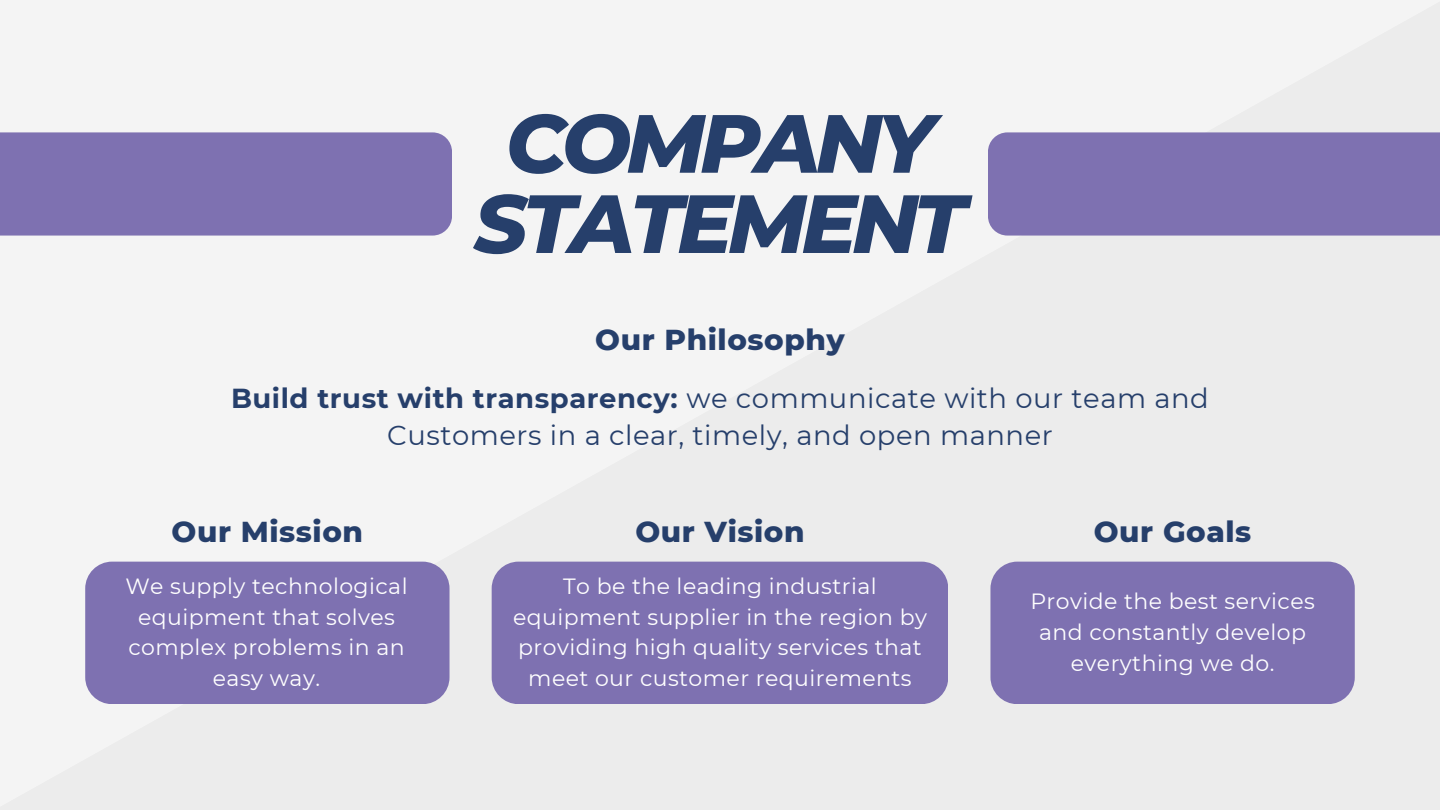
<style>
.page{position:relative;width:1440px;height:810px;background:#f4f4f4}
.page>*{position:absolute;margin:0;border:0;box-sizing:border-box;transform-origin:0 0}
.t1{font:italic 800 82.4px/80.2px "Montserrat";letter-spacing:-.06em;color:#263f6b;text-align:center}
.t2{font:800 29.4px "Montserrat";letter-spacing:.02em;color:#263f6b}
.t3{font:27.4px/37.9px "Montserrat";letter-spacing:.02em;color:#263f6b;text-align:center}
.t4{font:22px/30.8px "Montserrat";letter-spacing:.02em;color:#fff;text-align:center}
.s1{font-weight:700}
</style>
<div class="page">
<div style="left:85px;top:562px;width:364px;height:142px;background:#7e71b1;border-radius:27px"></div>
<div style="left:0;top:132px;width:452px;height:104px;background:#7e71b1"></div>
<div style="left:988px;top:132px;width:452px;height:104px;background:#7e71b1"></div>
<div style="left:492px;top:562px;width:456px;height:142px;background:#7e71b1;border-radius:27px"></div>
<div style="left:990px;top:562px;width:365px;height:142px;background:#7e71b1;border-radius:27px"></div>
<h1 class="t1" style="left:474px;top:103px;width:493px">COMPANY<br>STATEMENT</h1>
<h2 class="t2" style="left:595px;top:321px;width:251px">Our Philosophy</h2>
<p class="t3" style="left:231px;top:379px;width:979px"><span class="s1">Build trust with transparency:</span> we communicate with our team and<br>Customers in a clear, timely, and open manner</p>
<h2 class="t2" style="left:172px;top:514px;width:193px">Our Mission</h2>
<h2 class="t2" style="left:635px;top:514px;width:171px">Our Vision</h2>
<h2 class="t2" style="left:1094px;top:514px;width:159px">Our Goals</h2>
<p class="t4" style="left:513px;top:571px;width:415px">To be the leading industrial equipment supplier in the region by providing high quality services that meet our customer requirements</p>
<p class="t4" style="left:125px;top:571px;width:284px">We supply technological equipment that solves complex problems in an easy way.</p>
<p class="t4" style="left:1030px;top:586px;width:286px">Provide the best services and constantly develop everything we do.</p>
</div>
